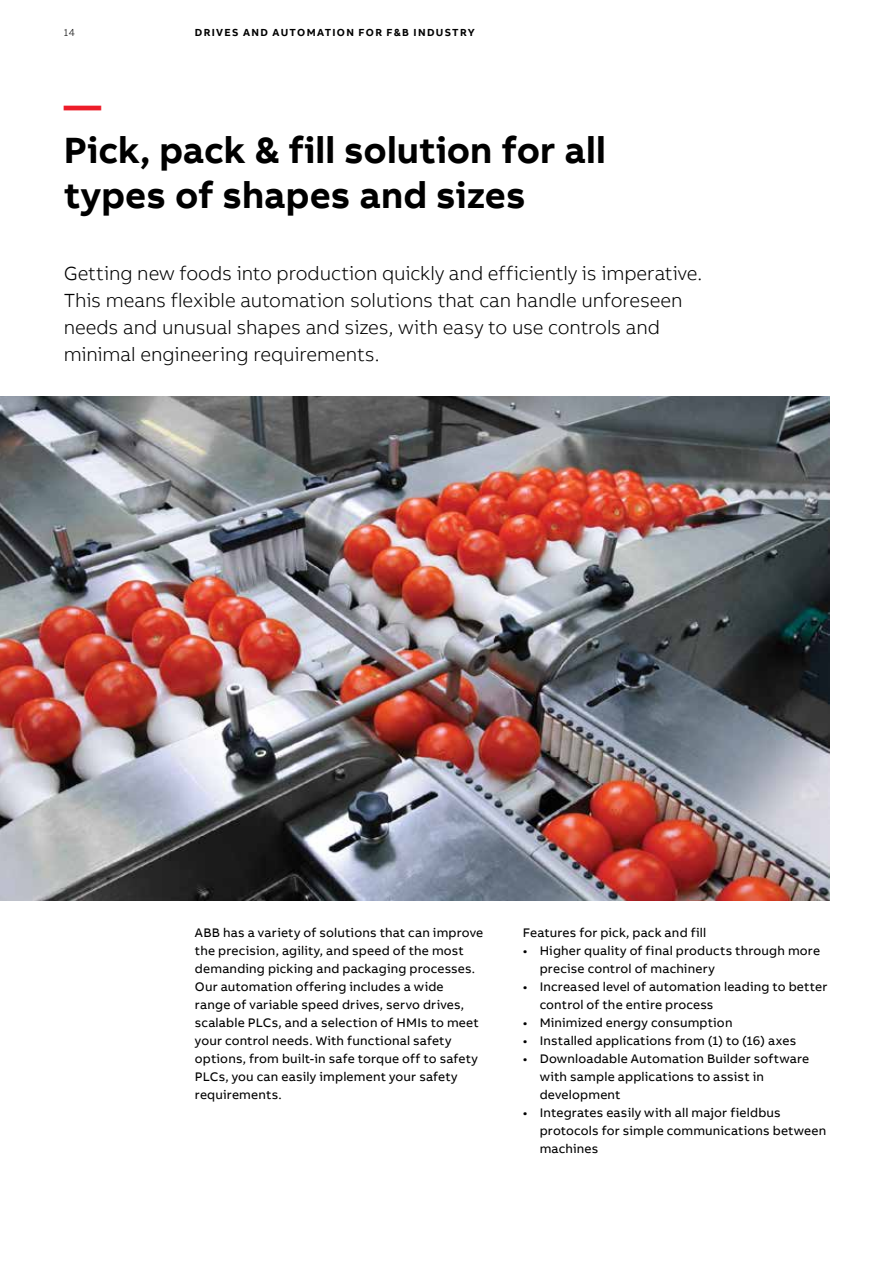
<style>
.page{position:relative;width:893px;height:1263px;background:#fff}
.page>*{position:absolute;margin:0;border:0;box-sizing:border-box;transform-origin:0 0}
.t1{font:700 37.5px/45px "AB Bvoice";color:#000}
.t2{font:700 37.5px "AB Bvoice";color:#ed1c29}
.t3{font:300 19.5px/27px "AB Bvoice";letter-spacing:-.005em;color:#000}
.t4{font:12.75px/18px "AB Bvoice";letter-spacing:.015em;color:#000}
.t5{font:700 10.5px "AB Bvoice";letter-spacing:.125em;color:#000}
.t6{font:300 10.5px "AB Bvoice";color:#000}
</style>
<div class="page">
<img style="left:0;top:396px;width:829px;height:505px">
<hr style="left:892px;top:683px;width:1px;height:580px;background:#80bcff">
<p class="t6" style="left:64px;top:26px;width:13px">14</p>
<p class="t5" style="left:195px;top:25px;width:281px">DRIVES AND AUTOMATION FOR F&amp;B INDUSTRY</p>
<h1 class="t2" style="left:64px;top:81px;width:39px">—</h1>
<h1 class="t1" style="left:64px;top:128px;width:544px">Pick, pack &amp; fill solution for all types of shapes and sizes</h1>
<p class="t3" style="left:64px;top:260px;width:640px">Getting new foods into production quickly and efficiently is imperative.<br>This means flexible automation solutions that can handle unforeseen needs and unusual shapes and sizes, with easy to use controls and minimal engineering requirements.</p>
<p class="t4" style="left:195px;top:924px;width:290px">ABB has a variety of solutions that can improve the precision, agility, and speed of the most demanding picking and packaging processes.<br>Our automation offering includes a wide<br>range of variable speed drives, servo drives, scalable PLCs, and a selection of HMIs to meet your control needs. With functional safety options, from built-in safe torque off to safety PLCs, you can easily implement your safety requirements.</p>
<p class="t4" style="left:523px;top:924px;width:185px">Features for pick, pack and fill</p>
<p class="t4" style="left:540px;top:942px;width:282px;text-indent:-17px">• Higher quality of final products through more precise control of machinery</p>
<p class="t4" style="left:540px;top:978px;width:289px;text-indent:-17px">• Increased level of automation leading to better control of the entire process</p>
<p class="t4" style="left:523px;top:1014px;width:211px">• Minimized energy consumption</p>
<p class="t4" style="left:523px;top:1032px;width:275px">• Installed applications from (1) to (16) axes</p>
<p class="t4" style="left:540px;top:1050px;width:271px;text-indent:-17px">• Downloadable Automation Builder software with sample applications to assist in development</p>
<p class="t4" style="left:540px;top:1104px;width:288px;text-indent:-17px">• Integrates easily with all major fieldbus protocols for simple communications between machines</p>
</div>
